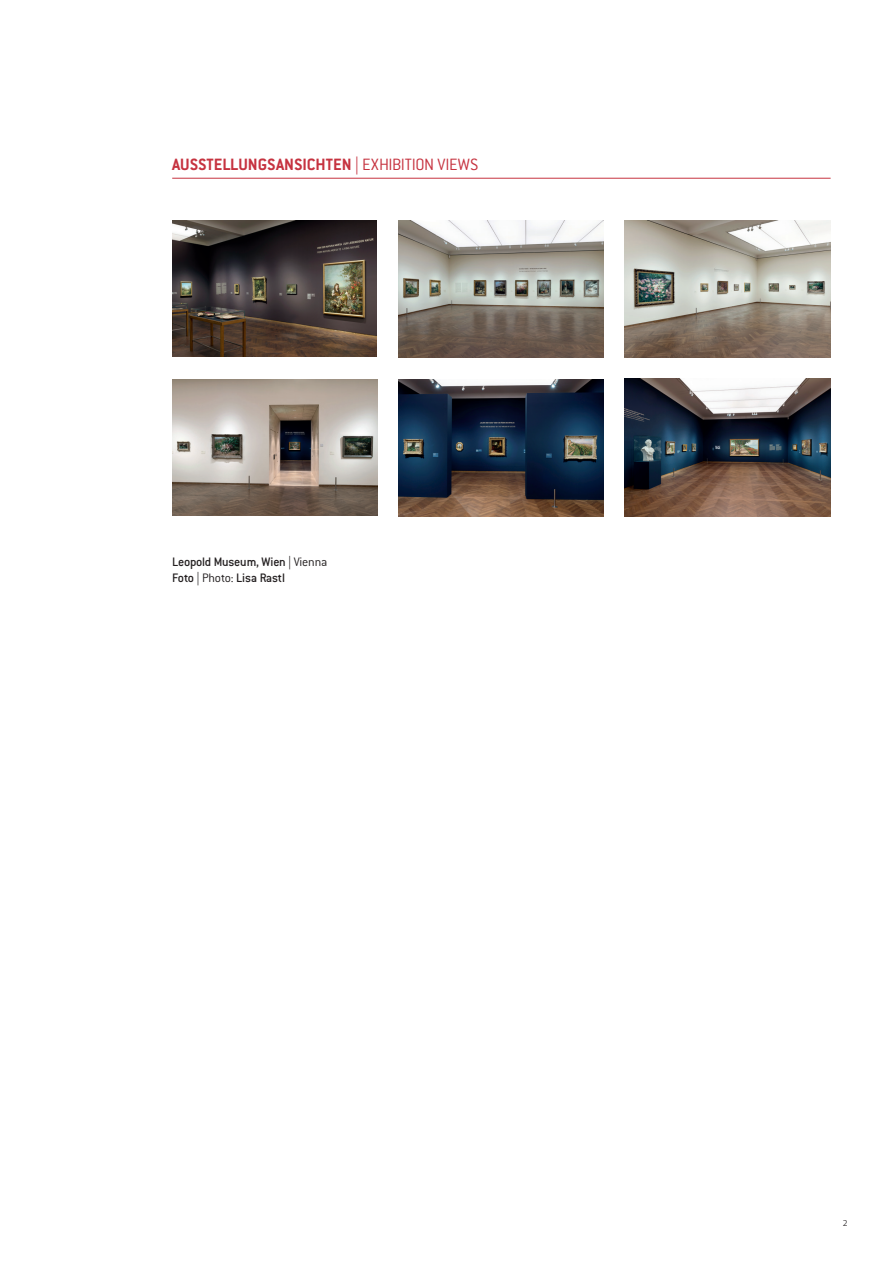
<style>
.page{position:relative;width:893px;height:1263px;background:#fff}
.page>*{position:absolute;margin:0;border:0;box-sizing:border-box;transform-origin:0 0}
.t1{font:700 18px "Conduit ITC Pro";color:#c63340}
.t2{font:500 13.5px/16.5px "Conduit ITC Pro";letter-spacing:-.015em;color:#231f20}
.t3{font:300 9px "The Sans CE B3";color:#231f20}
.s1{font-weight:300}
</style>
<div class="page">
<hr style="left:172px;top:178px;width:659px;height:1px;background:#c63340">
<img style="left:172px;top:220px;width:205px;height:137px">
<img style="left:399px;top:221px;width:204px;height:136px">
<img style="left:624px;top:220px;width:207px;height:138px">
<img style="left:399px;top:379px;width:205px;height:137px">
<img style="left:172px;top:379px;width:205px;height:137px">
<img style="left:624px;top:378px;width:207px;height:138px">
<h1 class="t1" style="left:172px;top:153px;width:308px">AUSSTELLUNGSANSICHTEN <span class="s1">| EXHIBITION VIEWS</span></h1>
<p class="t2" style="left:172px;top:553px;width:157px">Leopold Museum, Wien <span class="s1">| Vienna<br></span>Foto <span class="s1">| Photo:</span> Lisa Rastl</p>
<p class="t3" style="left:843px;top:1218px;width:6px">2</p>
</div>
